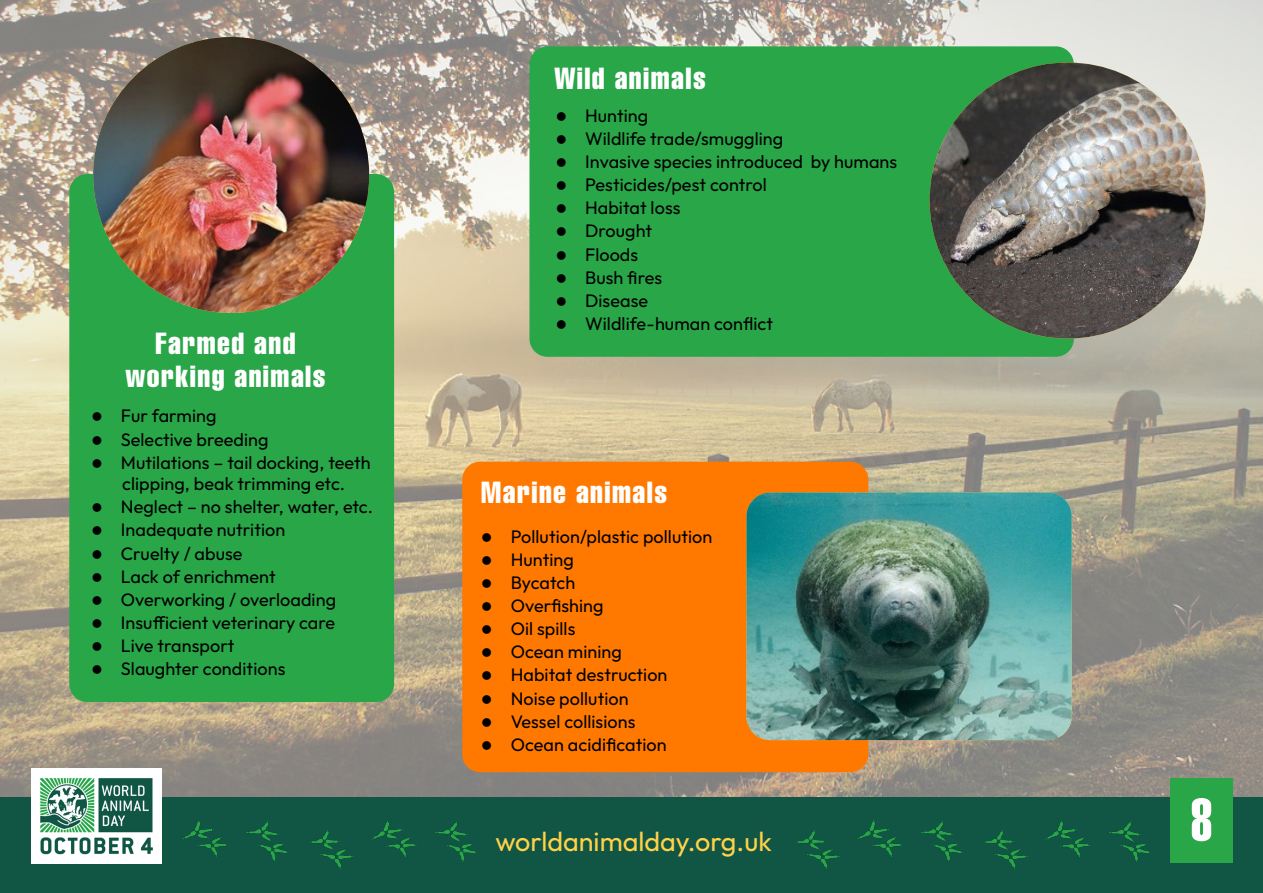
<style>
.page{position:relative;width:1263px;height:893px;background:#fff}
.page>*{position:absolute;margin:0;border:0;box-sizing:border-box;transform-origin:0 0}
.t1{font:58.5px "Helvetica LT Std Extra Comp";color:#fff}
.t2{font:30px/33px "Helvetica LT Std Comp";letter-spacing:.05em;color:#fff;text-align:center}
.t3{font:27px "Outfit";color:#ffd249}
.t4{font:18px "Outfit";letter-spacing:.005em;color:#000}
</style>
<div class="page">
<img style="left:0;top:0;width:1263px;height:797px">
<div style="left:0;top:797px;width:1263px;height:96px;background:#154"></div>
<img style="left:31px;top:768px;width:131px;height:95px">
<div style="left:1170px;top:778px;width:63px;height:85px;background:#29a648"></div>
<img style="left:795px;top:820px;width:356px;height:49px">
<img style="left:182px;top:820px;width:294px;height:49px">
<div style="left:69px;top:174px;width:325px;height:528px;background:#29a648;border-radius:18px"></div>
<img style="left:93px;top:37px;width:276px;height:276px;border-radius:138px">
<div style="left:462px;top:462px;width:406px;height:310px;background:#ff7900;border-radius:18px"></div>
<img style="left:746px;top:492px;width:326px;height:248px">
<div style="left:529px;top:46px;width:545px;height:311px;background:#29a648;border-radius:18px"></div>
<img style="left:929px;top:63px;width:276px;height:275px;border-radius:138px">
<p class="t2" style="left:125px;top:326px;width:202px">Farmed and working animals</p>
<p class="t4" style="left:91px;top:405px;width:127px">● Fur farming</p>
<p class="t4" style="left:91px;top:428px;width:179px">● Selective breeding</p>
<p class="t4" style="left:91px;top:451px;width:281px">● Mutilations – tail docking, teeth</p>
<p class="t4" style="left:122px;top:472px;width:225px">clipping, beak trimming etc.</p>
<p class="t4" style="left:91px;top:496px;width:283px">● Neglect – no shelter, water, etc.</p>
<p class="t4" style="left:91px;top:519px;width:195px">● Inadequate nutrition</p>
<p class="t4" style="left:91px;top:542px;width:153px">● Cruelty / abuse</p>
<p class="t4" style="left:91px;top:565px;width:186px">● Lack of enrichment</p>
<p class="t4" style="left:91px;top:588px;width:246px">● Overworking / overloading</p>
<p class="t4" style="left:91px;top:611px;width:245px">● Insufficient veterinary care</p>
<p class="t4" style="left:91px;top:634px;width:144px">● Live transport</p>
<p class="t4" style="left:91px;top:657px;width:195px">● Slaughter conditions</p>
<p class="t2" style="left:555px;top:62px;width:153px">Wild animals</p>
<p class="t4" style="left:556px;top:104px;width:94px">● Hunting</p>
<p class="t4" style="left:556px;top:127px;width:229px">● Wildlife trade/smuggling</p>
<p class="t4" style="left:556px;top:150px;width:343px">● Invasive species introduced by humans</p>
<p class="t4" style="left:556px;top:173px;width:213px">● Pesticides/pest control</p>
<p class="t4" style="left:556px;top:197px;width:126px">● Habitat loss</p>
<p class="t4" style="left:556px;top:220px;width:98px">● Drought</p>
<p class="t4" style="left:556px;top:243px;width:84px">● Floods</p>
<p class="t4" style="left:556px;top:266px;width:108px">● Bush fires</p>
<p class="t4" style="left:556px;top:289px;width:94px">● Disease</p>
<p class="t4" style="left:556px;top:312px;width:219px">● Wildlife-human conflict</p>
<p class="t2" style="left:481px;top:476px;width:187px">Marine animals</p>
<p class="t4" style="left:481px;top:525px;width:233px">● Pollution/plastic pollution</p>
<p class="t4" style="left:481px;top:548px;width:94px">● Hunting</p>
<p class="t4" style="left:481px;top:571px;width:96px">● Bycatch</p>
<p class="t4" style="left:481px;top:594px;width:124px">● Overfishing</p>
<p class="t4" style="left:481px;top:617px;width:96px">● Oil spills</p>
<p class="t4" style="left:481px;top:641px;width:142px">● Ocean mining</p>
<p class="t4" style="left:481px;top:664px;width:188px">● Habitat destruction</p>
<p class="t4" style="left:481px;top:687px;width:149px">● Noise pollution</p>
<p class="t4" style="left:481px;top:710px;width:156px">● Vessel collisions</p>
<p class="t4" style="left:481px;top:733px;width:187px">● Ocean acidification</p>
<p class="t3" style="left:495px;top:825px;width:278px">worldanimalday.org.uk</p>
<p class="t1" style="left:1191px;top:784px;width:23px">8</p>
</div>
